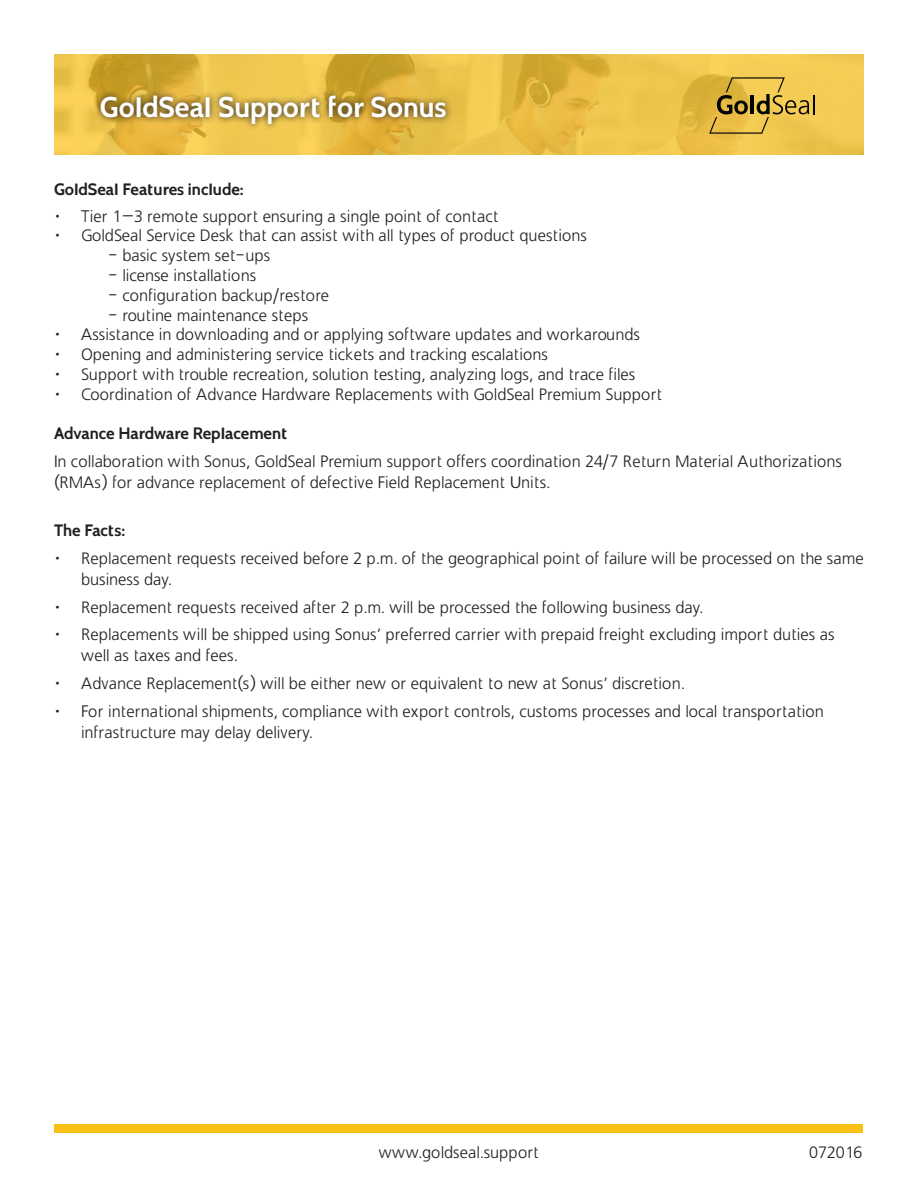
<style>
.page{position:relative;width:918px;height:1188px;background:#fff}
.page>*{position:absolute;margin:0;border:0;box-sizing:border-box;transform-origin:0 0}
.t1{font:700 28.5px "Westcon Comstor";color:#fff}
.t2{font:300 16.5px/21px "Westcon Comstor";color:#231f20}
.t3{font:700 16.5px "Westcon Comstor";color:#231f20}
</style>
<div class="page">
<img style="left:54px;top:54px;width:810px;height:100px">
<div style="left:54px;top:1124px;width:808px;height:9px;background:#f9c017"></div>
<svg style="left:93px;top:88px;width:360px;height:43px;background:#c19d3c"></svg>
<svg style="left:709px;top:77px;width:106px;height:57px;background:#caa741"></svg>
<p class="t1" style="left:100px;top:90px;width:348px">GoldSeal Support for Sonus</p>
<p class="t3" style="left:54px;top:179px;width:191px">GoldSeal Features include:</p>
<p class="t2" style="left:54px;top:205px;width:446px">• Tier 1–3 remote support ensuring a single point of contact</p>
<p class="t2" style="left:54px;top:225px;width:535px">• GoldSeal Service Desk that can assist with all types of product questions</p>
<p class="t2" style="left:108px;top:245px;width:164px">- basic system set-ups</p>
<p class="t2" style="left:108px;top:265px;width:150px">- license installations</p>
<p class="t2" style="left:108px;top:284px;width:223px">- configuration backup/restore</p>
<p class="t2" style="left:108px;top:304px;width:202px">- routine maintenance steps</p>
<p class="t2" style="left:54px;top:324px;width:587px">• Assistance in downloading and or applying software updates and workarounds</p>
<p class="t2" style="left:54px;top:344px;width:496px">• Opening and administering service tickets and tracking escalations</p>
<p class="t2" style="left:54px;top:364px;width:583px">• Support with trouble recreation, solution testing, analyzing logs, and trace files</p>
<p class="t2" style="left:54px;top:383px;width:610px">• Coordination of Advance Hardware Replacements with GoldSeal Premium Support</p>
<p class="t3" style="left:54px;top:424px;width:235px">Advance Hardware Replacement</p>
<p class="t2" style="left:54px;top:451px;width:790px">In collaboration with Sonus, GoldSeal Premium support offers coordination 24/7 Return Material Authorizations (RMAs) for advance replacement of defective Field Replacement Units.</p>
<p class="t3" style="left:54px;top:520px;width:73px">The Facts:</p>
<p class="t2" style="left:81px;top:548px;width:784px;text-indent:-27px">• Replacement requests received before 2 p.m. of the geographical point of failure will be processed on the same business day.</p>
<p class="t2" style="left:54px;top:596px;width:651px">• Replacement requests received after 2 p.m. will be processed the following business day.</p>
<p class="t2" style="left:81px;top:624px;width:755px;text-indent:-27px">• Replacements will be shipped using Sonus’ preferred carrier with prepaid freight excluding import duties as well as taxes and fees.</p>
<p class="t2" style="left:54px;top:673px;width:632px">• Advance Replacement(s) will be either new or equivalent to new at Sonus’ discretion.</p>
<p class="t2" style="left:81px;top:701px;width:744px;text-indent:-27px">• For international shipments, compliance with export controls, customs processes and local transportation infrastructure may delay delivery.</p>
<p class="t2" style="left:379px;top:1142px;width:162px">www.goldseal.support</p>
<p class="t2" style="left:809px;top:1142px;width:55px">072016</p>
</div>
